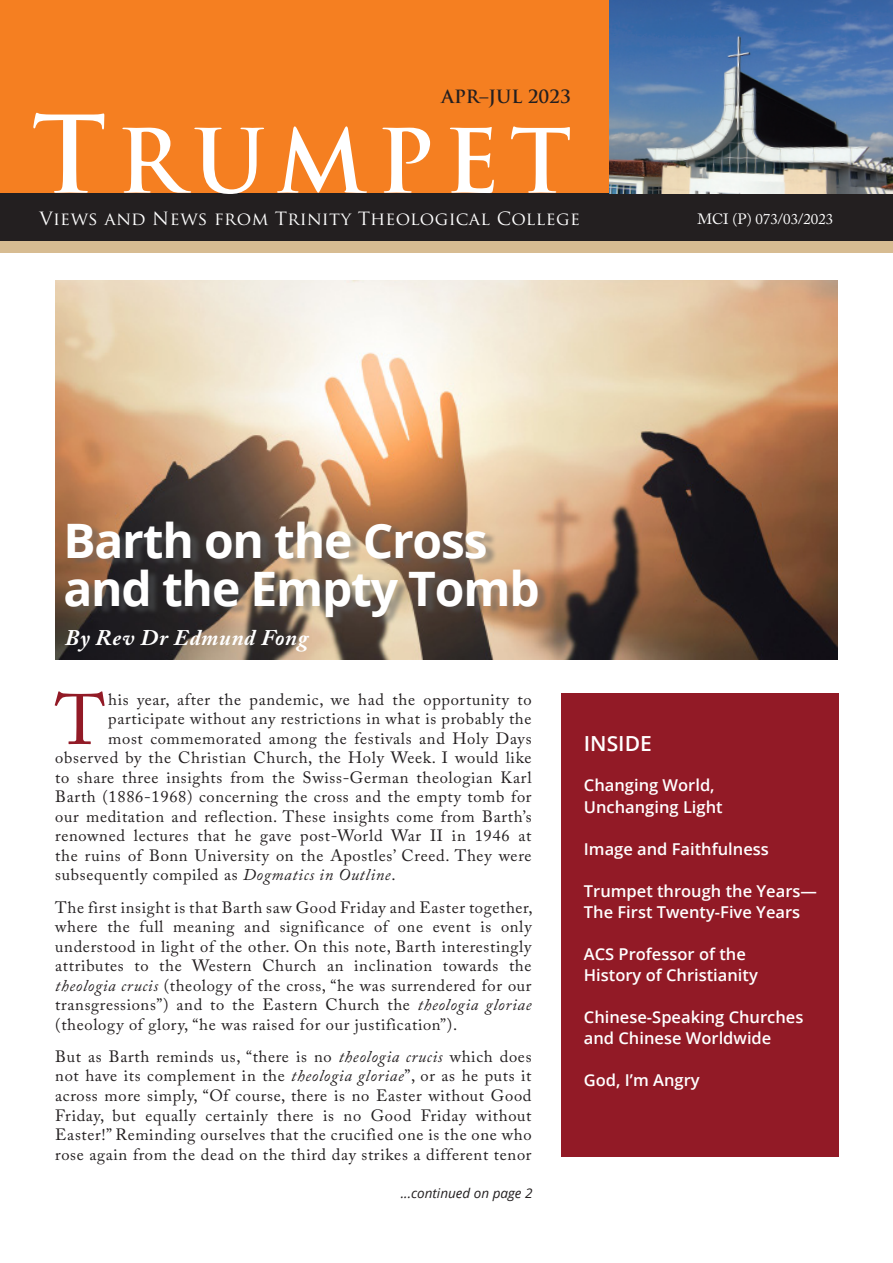
<style>
.page{position:relative;width:893px;height:1263px;background:#fff}
.page>*{position:absolute;margin:0;border:0;box-sizing:border-box;transform-origin:0 0}
.t1{font:700 103.95px "Trajan Pro";color:#fff}
.t2{font:700 86.1px "Trajan Pro";letter-spacing:.12em;color:#fff}
.t3{font:70.65px "Adobe Caslon Pro";color:#921a26}
.t4{font:700 47.55px/48px "Open Sans";letter-spacing:-.025em;color:#fff}
.t5{font:italic 700 22.35px "Adobe Caslon Pro";letter-spacing:.03em;color:#fff}
.t6{font:600 20.85px "Open Sans";color:#fff}
.t7{font:17.85px "Trajan Pro";letter-spacing:.02em;color:#fff}
.t8{font:700 17.85px "Trajan Pro";color:#231f20}
.t9{font:16.35px/19.5px "Adobe Caslon Pro";letter-spacing:.04em;color:#231f20;text-align:justify}
.t10{font:600 16.35px/21px "Open Sans";color:#fff}
.t11{font:14.85px "Adobe Caslon Pro";color:#fff}
.t12{font:italic 13.35px "Open Sans";color:#231f20}
.s1{font-style:italic}
</style>
<div class="page">
<div style="left:0;top:0;width:610px;height:193px;background:#f57f21"></div>
<div style="left:0;top:193px;width:893px;height:56px;background:#231f20"></div>
<img style="left:609px;top:0;width:284px;height:193px">
<div style="left:0;top:241px;width:893px;height:11px;background:#d7bc92"></div>
<div style="left:561px;top:693px;width:278px;height:464px;background:#921a26"></div>
<img style="left:56px;top:281px;width:782px;height:378px">
<div style="left:68px;top:522px;width:481px;height:104px;background:#595d5f;opacity:.48"></div>
<p class="t8" style="left:442px;top:85px;width:131px">APR–JUL 2023</p>
<p class="t1" style="left:32px;top:90px;width:76px">T</p>
<p class="t7" style="left:39px;top:207px;width:542px">Views and News from Trinity Theological College</p>
<p class="t2" style="left:117px;top:108px;width:456px">RUMPET</p>
<p class="t11" style="left:697px;top:210px;width:138px">MCI (P) 073/03/2023</p>
<p class="t11" style="left:702px;top:213px;width:138px">MCI (P) 143/03/2017</p>
<p class="t4" style="left:63px;top:515px;width:478px">Barth on the Cross and the Empty Tomb</p>
<p class="t5" style="left:65px;top:624px;width:245px">By Rev Dr Edmund Fong</p>
<p class="t3" style="left:55px;top:678px;width:52px">T</p>
<p class="t9" style="left:108px;top:689px;width:425px">his year, after the pandemic, we had the opportunity to</p>
<p class="t9" style="left:108px;top:709px;width:425px">participate without any restrictions in what is probably the</p>
<p class="t9" style="left:108px;top:728px;width:425px">most commemorated among the festivals and Holy Days</p>
<p class="t9" style="left:55px;top:748px;width:478px">observed by the Christian Church, the Holy Week. I would like</p>
<p class="t9" style="left:55px;top:767px;width:478px">to share three insights from the Swiss-German theologian Karl</p>
<p class="t9" style="left:55px;top:787px;width:478px">Barth (1886-1968) concerning the cross and the empty tomb for</p>
<p class="t9" style="left:55px;top:806px;width:478px">our meditation and reflection. These insights come from Barth’s</p>
<p class="t9" style="left:55px;top:826px;width:478px">renowned lectures that he gave post-World War II in 1946 at</p>
<p class="t9" style="left:55px;top:845px;width:478px">the ruins of Bonn University on the Apostles’ Creed. They were</p>
<p class="t9" style="left:55px;top:865px;width:342px">subsequently compiled as <span class="s1">Dogmatics in Outline</span>.</p>
<p class="t9" style="left:55px;top:897px;width:479px">The first insight is that Barth saw Good Friday and Easter together, where the full meaning and significance of one event is only understood in light of the other. On this note, Barth interestingly attributes to the Western Church an inclination towards the <span class="s1">theologia crucis</span> (theology of the cross, “he was surrendered for our transgressions”) and to the Eastern Church the <span class="s1">theologia gloriae </span>(theology of glory, “he was raised for our justification”).</p>
<p class="t9" style="left:55px;top:1046px;width:478px">But as Barth reminds us, “there is no <span class="s1">theologia crucis</span> which does not have its complement in the <span class="s1">theologia gloriae</span>”, or as he puts it across more simply, “Of course, there is no Easter without Good Friday, but equally certainly there is no Good Friday without Easter!” Reminding ourselves that the crucified one is the one who rose again from the dead on the third day strikes a different tenor</p>
<p class="t12" style="left:401px;top:1184px;width:133px">...continued on page 2</p>
<p class="t6" style="left:584px;top:729px;width:69px">INSIDE</p>
<p class="t10" style="left:584px;top:775px;width:140px">Changing World,<br>Unchanging Light</p>
<p class="t10" style="left:584px;top:838px;width:186px">Image and Faithfulness</p>
<p class="t10" style="left:584px;top:880px;width:235px">Trumpet through the Years—<br>The First Twenty-Five Years</p>
<p class="t10" style="left:584px;top:943px;width:175px">ACS Professor of the<br>History of Christianity</p>
<p class="t10" style="left:584px;top:1006px;width:221px">Chinese-Speaking Churches and Chinese Worldwide</p>
<p class="t10" style="left:584px;top:1069px;width:117px">God, I’m Angry</p>
</div>
